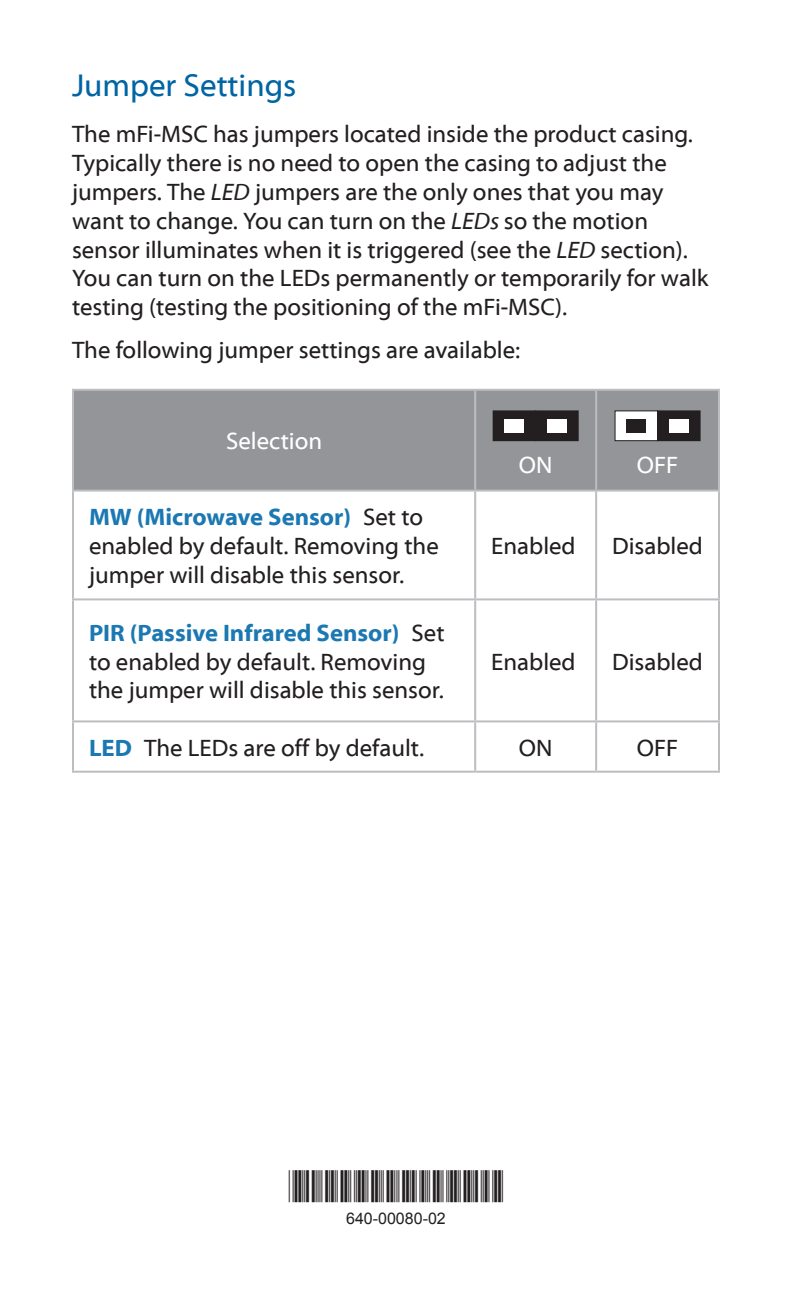
<style>
.page{position:relative;width:792px;height:1296px;background:#fff}
.page>*{position:absolute;margin:0;border:0;box-sizing:border-box;transform-origin:0 0}
.t1{font:32px "Myriad Web Pro";color:#0065a4}
.t2{font:24px/28.8px "Myriad Web Pro";color:#231f20}
.t3{font:24px "Myriad Web Pro";color:#fff}
.t4{font:16px "Arial";color:#231f20}
.s1{font-style:italic}
.s2{font-weight:700;color:#1b78b2}
</style>
<div class="page">
<div style="left:74px;top:391px;width:644px;height:99px;background:#939598"></div>
<hr style="left:72px;top:389px;width:403px;height:2px;background:#bcbdc0">
<hr style="left:72px;top:391px;width:2px;height:99px;background:#bcbdc0">
<hr style="left:475px;top:389px;width:121px;height:2px;background:#bcbdc0">
<hr style="left:474px;top:391px;width:2px;height:99px;background:#bcbdc0">
<hr style="left:596px;top:389px;width:124px;height:2px;background:#bcbdc0">
<hr style="left:595px;top:391px;width:2px;height:99px;background:#bcbdc0">
<hr style="left:718px;top:391px;width:2px;height:99px;background:#bcbdc0">
<hr style="left:72px;top:490px;width:403px;height:2px;background:#bcbdc0">
<hr style="left:72px;top:492px;width:2px;height:106px;background:#bcbdc0">
<hr style="left:475px;top:490px;width:121px;height:2px;background:#bcbdc0">
<hr style="left:474px;top:492px;width:2px;height:106px;background:#bcbdc0">
<hr style="left:596px;top:490px;width:124px;height:2px;background:#bcbdc0">
<hr style="left:595px;top:492px;width:2px;height:106px;background:#bcbdc0">
<hr style="left:718px;top:492px;width:2px;height:106px;background:#bcbdc0">
<hr style="left:72px;top:598px;width:403px;height:2px;background:#bcbdc0">
<hr style="left:72px;top:600px;width:2px;height:120px;background:#bcbdc0">
<hr style="left:475px;top:598px;width:121px;height:2px;background:#bcbdc0">
<hr style="left:474px;top:600px;width:2px;height:120px;background:#bcbdc0">
<hr style="left:596px;top:598px;width:124px;height:2px;background:#bcbdc0">
<hr style="left:595px;top:600px;width:2px;height:120px;background:#bcbdc0">
<hr style="left:718px;top:600px;width:2px;height:120px;background:#bcbdc0">
<hr style="left:72px;top:720px;width:403px;height:2px;background:#bcbdc0">
<hr style="left:72px;top:722px;width:2px;height:49px;background:#bcbdc0">
<hr style="left:475px;top:720px;width:121px;height:2px;background:#bcbdc0">
<hr style="left:474px;top:722px;width:2px;height:49px;background:#bcbdc0">
<hr style="left:596px;top:720px;width:124px;height:2px;background:#bcbdc0">
<hr style="left:595px;top:722px;width:2px;height:49px;background:#bcbdc0">
<hr style="left:718px;top:722px;width:2px;height:49px;background:#bcbdc0">
<hr style="left:72px;top:771px;width:403px;height:2px;background:#bcbdc0">
<hr style="left:475px;top:771px;width:121px;height:2px;background:#bcbdc0">
<hr style="left:596px;top:771px;width:124px;height:2px;background:#bcbdc0">
<div style="left:493px;top:411px;width:43px;height:30px;background:#231f20"></div>
<div style="left:505px;top:419px;width:19px;height:14px;background:#fff"></div>
<div style="left:536px;top:411px;width:42px;height:30px;background:#231f20"></div>
<div style="left:547px;top:419px;width:20px;height:14px;background:#fff"></div>
<div style="left:615px;top:411px;width:43px;height:30px;background:#fff"></div>
<div style="left:615px;top:411px;width:43px;height:30px;border:1px solid #231f20"></div>
<div style="left:627px;top:419px;width:19px;height:14px;background:#231f20"></div>
<div style="left:658px;top:411px;width:42px;height:30px;background:#231f20"></div>
<div style="left:657px;top:411px;width:43px;height:30px;border:1px solid #231f20"></div>
<div style="left:669px;top:419px;width:20px;height:14px;background:#fff"></div>
<h1 class="t1" style="left:72px;top:68px;width:226px">Jumper Settings</h1>
<p class="t2" style="left:72px;top:121px;width:638px">The mFi‑MSC has jumpers located inside the product casing.<br>Typically there is no need to open the casing to adjust the jumpers. The <span class="s1">LED</span> jumpers are the only ones that you may want to change. You can turn on the <span class="s1">LEDs</span> so the motion sensor illuminates when it is triggered (see the <span class="s1">LED</span> section).<br>You can turn on the LEDs permanently or temporarily for walk testing (testing the positioning of the mFi‑MSC).</p>
<p class="t2" style="left:72px;top:337px;width:450px">The following jumper settings are available:</p>
<p class="t3" style="left:226px;top:428px;width:98px">Selection</p>
<p class="t2" style="left:89px;top:503px;width:351px"><span class="s2">MW (Microwave Sensor)</span> Set to enabled by default. Removing the jumper will disable this sensor.</p>
<p class="t2" style="left:89px;top:619px;width:357px"><span class="s2">PIR (Passive Infrared Sensor)</span> Set to enabled by default. Removing the jumper will disable this sensor.</p>
<p class="t3" style="left:519px;top:452px;width:35px">ON</p>
<p class="t3" style="left:637px;top:452px;width:43px">OFF</p>
<p class="t2" style="left:491px;top:532px;width:86px">Enabled</p>
<p class="t2" style="left:612px;top:532px;width:92px">Disabled</p>
<p class="t2" style="left:491px;top:648px;width:86px">Enabled</p>
<p class="t2" style="left:612px;top:648px;width:92px">Disabled</p>
<p class="t2" style="left:89px;top:734px;width:337px"><span class="s2">LED</span> The LEDs are off by default.</p>
<p class="t2" style="left:519px;top:734px;width:35px">ON</p>
<p class="t2" style="left:637px;top:734px;width:43px">OFF</p>
<p class="t4" style="left:346px;top:1208px;width:101px">640-00080-02</p>
</div>
